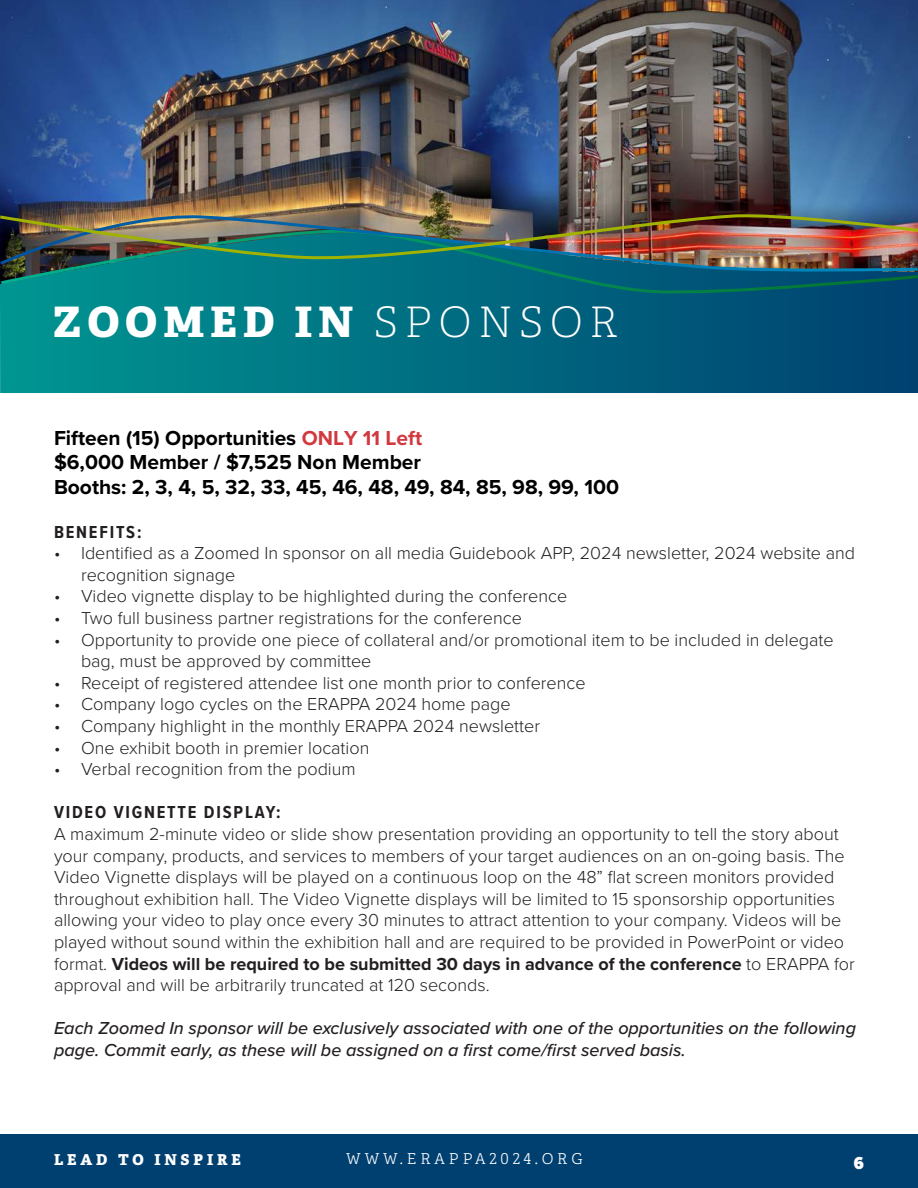
<style>
.page{position:relative;width:918px;height:1188px;background:#fff}
.page>*{position:absolute;margin:0;border:0;box-sizing:border-box;transform-origin:0 0}
.t1{font:42px "Adelle PE Eb";letter-spacing:.15em;color:#fff}
.t2{font:700 21px/24.8px "Proxima Nova";color:#000}
.Paragraph{font:300 18px/21.6px "Proxima Nova";color:#231f20}
.Paragraph-2{font:italic 500 18px/21.6px "Proxima Nova";color:#231f20}
.Bold_Condensed_Black{font:700 18px "Proxima Nova Cond";letter-spacing:.1em;color:#231f20}
.t3{font:900 18px "Proxima Nova Cond";color:#fff}
.t4{font:15px "Adelle PE Lt";letter-spacing:.26em;color:#fff}
.t5{font:15px "Adelle PE Eb";letter-spacing:.26em;color:#fff}
.s1{font-family:"Adelle PE Th"}
.s2{color:#d2393f}
.s3{font-weight:700}
</style>
<div class="page">
<div style="left:0;top:1134px;width:918px;height:54px;background:#004070"></div>
<img style="left:0;top:0;width:918px;height:210px">
<svg style="left:0;top:299px;width:918px;height:94px;background:#006b80"></svg>
<svg style="left:0;top:275px;width:918px;height:24px;background:#006c7d"></svg>
<img style="left:0;top:265px;width:918px;height:10px">
<img style="left:0;top:210px;width:918px;height:55px">
<p class="t1" style="left:53px;top:291px;width:567px">ZOOMED IN <span class="s1">SPONSOR</span></p>
<p class="t2" style="left:54px;top:425px;width:567px">Fifteen (15) Opportunities <span class="s2">ONLY 11 Left<br></span>$6,000 Member / $7,525 Non Member<br>Booths: 2, 3, 4, 5, 32, 33, 45, 46, 48, 49, 84, 85, 98, 99, 100</p>
<p class="Bold_Condensed_Black" style="left:54px;top:518px;width:89px">BENEFITS:</p>
<p class="Paragraph" style="left:81px;top:542px;width:776px;text-indent:-27px">• Identified as a Zoomed In sponsor on all media Guidebook APP, 2024 newsletter, 2024 website and recognition signage</p>
<p class="Paragraph" style="left:54px;top:585px;width:515px">• Video vignette display to be highlighted during the conference</p>
<p class="Paragraph" style="left:54px;top:606px;width:469px">• Two full business partner registrations for the conference</p>
<p class="Paragraph" style="left:81px;top:628px;width:754px;text-indent:-27px">• Opportunity to provide one piece of collateral and/or promotional item to be included in delegate bag, must be approved by committee</p>
<p class="Paragraph" style="left:54px;top:671px;width:533px">• Receipt of registered attendee list one month prior to conference</p>
<p class="Paragraph" style="left:54px;top:693px;width:458px">• Company logo cycles on the ERAPPA 2024 home page</p>
<p class="Paragraph" style="left:54px;top:714px;width:488px">• Company highlight in the monthly ERAPPA 2024 newsletter</p>
<p class="Paragraph" style="left:54px;top:736px;width:317px">• One exhibit booth in premier location</p>
<p class="Paragraph" style="left:54px;top:758px;width:303px">• Verbal recognition from the podium</p>
<p class="Bold_Condensed_Black" style="left:54px;top:799px;width:228px">VIDEO VIGNETTE DISPLAY:</p>
<p class="Paragraph" style="left:54px;top:822px;width:802px">A maximum 2-minute video or slide show presentation providing an opportunity to tell the story about your company, products, and services to members of your target audiences on an on-going basis. The Video Vignette displays will be played on a continuous loop on the 48” flat screen monitors provided throughout exhibition hall. The Video Vignette displays will be limited to 15 sponsorship opportunities allowing your video to play once every 30 minutes to attract attention to your company. Videos will be played without sound within the exhibition hall and are required to be provided in PowerPoint or video format. <span class="s3">Videos will be required to be submitted 30 days in advance of the conference</span> to ERAPPA for approval and will be arbitrarily truncated at 120 seconds.</p>
<p class="Paragraph-2" style="left:54px;top:1017px;width:804px">Each Zoomed In sponsor will be exclusively associated with one of the opportunities on the following page. Commit early, as these will be assigned on a first come/first served basis.</p>
<p class="t5" style="left:54px;top:1149px;width:188px">LEAD TO INSPIRE</p>
<p class="t4" style="left:346px;top:1148px;width:238px">WWW.ERAPPA2024.ORG</p>
<p class="t3" style="left:854px;top:1150px;width:12px">6</p>
</div>
